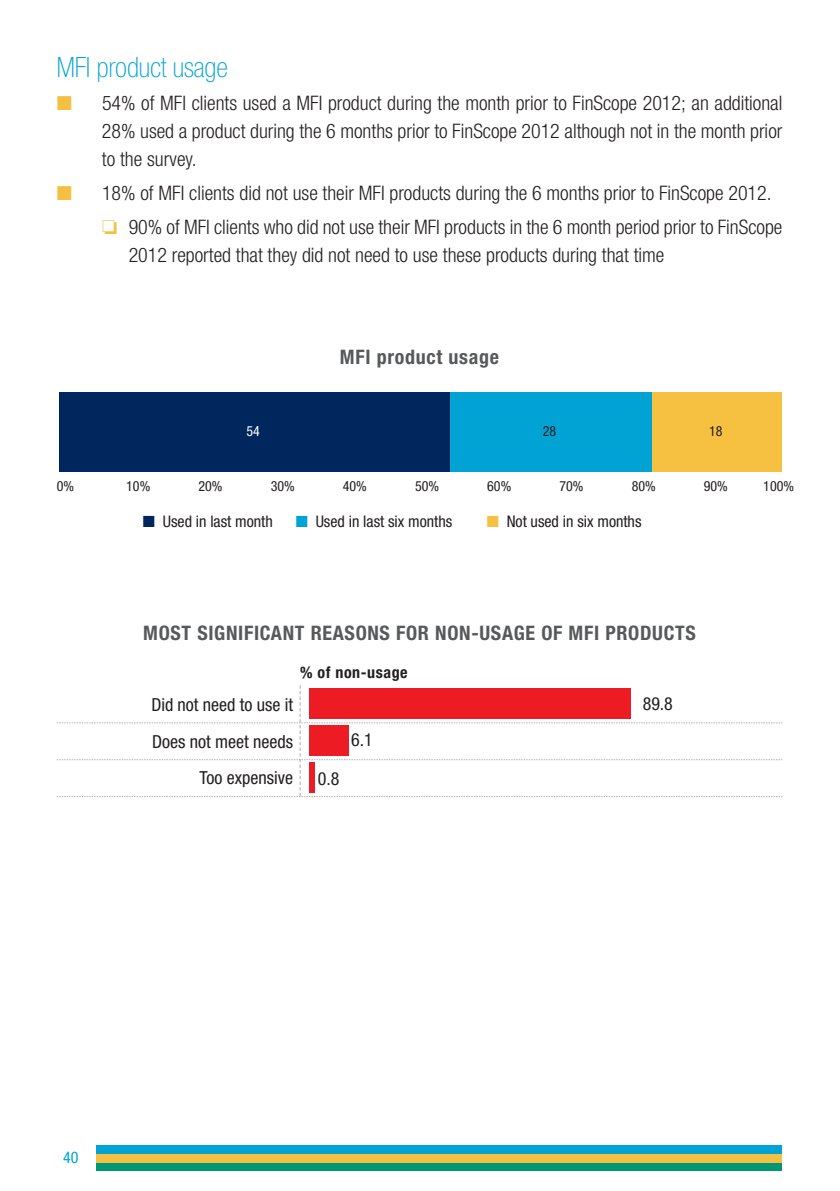
<style>
.page{position:relative;width:840px;height:1191px;background:#fff}
.page>*{position:absolute;margin:0;border:0;box-sizing:border-box;transform-origin:0 0}
.t1{font:100 condensed 28px "Helvetica Neue";letter-spacing:-.005em;color:#00a3d4}
.t2{font:300 condensed 20px/28px "Helvetica Neue";color:#231f20;text-align:justify}
.t3{font:700 condensed 20px "Helvetica Neue";letter-spacing:.035em;color:#58595b}
.t4{font:condensed 18px/36.6px "Helvetica Neue";color:#231f20;text-align:right}
.t5{font:condensed 16px "Helvetica Neue";color:#231f20}
.t6{font:700 condensed 16px "Helvetica Neue";letter-spacing:.035em;color:#231f20}
.t7{font:condensed 16px "Helvetica Neue";color:#00a3d4}
.t8{font:condensed 14px "Helvetica Neue";color:#231f20}
.t9{font:condensed 14px "Helvetica Neue";color:#fff}
.s1{color:#f5c042}
.s2{color:#00275d}
.s3{color:#00a3d4}
</style>
<div class="page">
<div style="left:652px;top:392px;width:130px;height:79px;background:#f6c141"></div>
<div style="left:449px;top:392px;width:203px;height:79px;background:#00a3d4"></div>
<div style="left:59px;top:392px;width:390px;height:79px;background:#00275d"></div>
<div style="left:96px;top:1145px;width:686px;height:9px;background:#00a3d4"></div>
<div style="left:96px;top:1162px;width:686px;height:9px;background:#009775"></div>
<div style="left:96px;top:1154px;width:686px;height:8px;background:#f5c042"></div>
<svg style="left:57px;top:685px;width:725px;height:112px"></svg>
<h1 class="t1" style="left:57px;top:57px;width:173px">MFI product usage</h1>
<p class="t2" style="left:102px;top:91px;width:682px;text-indent:-45px"><span class="s1">■</span> 54% of MFI clients used a MFI product during the month prior to FinScope 2012; an additional 28% used a product during the 6 months prior to FinScope 2012 although not in the month prior to the survey.</p>
<p class="t2" style="left:102px;top:178px;width:682px;line-height:33.6px;text-indent:-45px"><span class="s1">■</span> 18% of MFI clients did not use their MFI products during the 6 months prior to FinScope 2012. <span class="s1">❏</span> 90% of MFI clients who did not use their MFI products in the 6 month period prior to FinScope</p>
<p class="t2" style="left:129px;top:242px;width:537px">2012 reported that they did not need to use these products during that time</p>
<p class="t3" style="left:340px;top:350px;width:161px">MFI product usage</p>
<p class="t9" style="left:246px;top:426px;width:15px">54</p>
<p class="t8" style="left:543px;top:426px;width:15px">28</p>
<p class="t8" style="left:709px;top:426px;width:15px">18</p>
<p class="t8" style="left:57px;top:480px;width:19px">0%</p>
<p class="t8" style="left:126px;top:480px;width:26px">10%</p>
<p class="t8" style="left:198px;top:480px;width:26px">20%</p>
<p class="t8" style="left:271px;top:480px;width:26px">30%</p>
<p class="t8" style="left:343px;top:480px;width:26px">40%</p>
<p class="t8" style="left:415px;top:480px;width:26px">50%</p>
<p class="t8" style="left:487px;top:480px;width:26px">60%</p>
<p class="t8" style="left:559px;top:480px;width:26px">70%</p>
<p class="t8" style="left:632px;top:480px;width:26px">80%</p>
<p class="t8" style="left:704px;top:480px;width:26px">90%</p>
<p class="t8" style="left:763px;top:480px;width:32px">100%</p>
<p class="t5" style="left:143px;top:516px;width:131px"><span class="s2">■</span> Used in last month</p>
<p class="t5" style="left:296px;top:516px;width:158px"><span class="s3">■</span> Used in last six months</p>
<p class="t5" style="left:487px;top:516px;width:156px"><span class="s1">■</span> Not used in six months</p>
<p class="t3" style="left:143px;top:625px;width:554px">MOST SIGNIFICANT REASONS FOR NON-USAGE OF MFI PRODUCTS</p>
<p class="t6" style="left:300px;top:667px;width:109px">% of non-usage</p>
<p class="t4" style="left:151px;top:688px;width:143px">Did not need to use it<br>Does not meet needs<br>Too expensive</p>
<p class="t4" style="left:318px;top:761px;width:23px">0.8</p>
<p class="t4" style="left:351px;top:723px;width:23px">6.1</p>
<p class="t7" style="left:63px;top:1151px;width:17px">40</p>
<p class="t4" style="left:643px;top:686px;width:32px">89.8</p>
</div>
